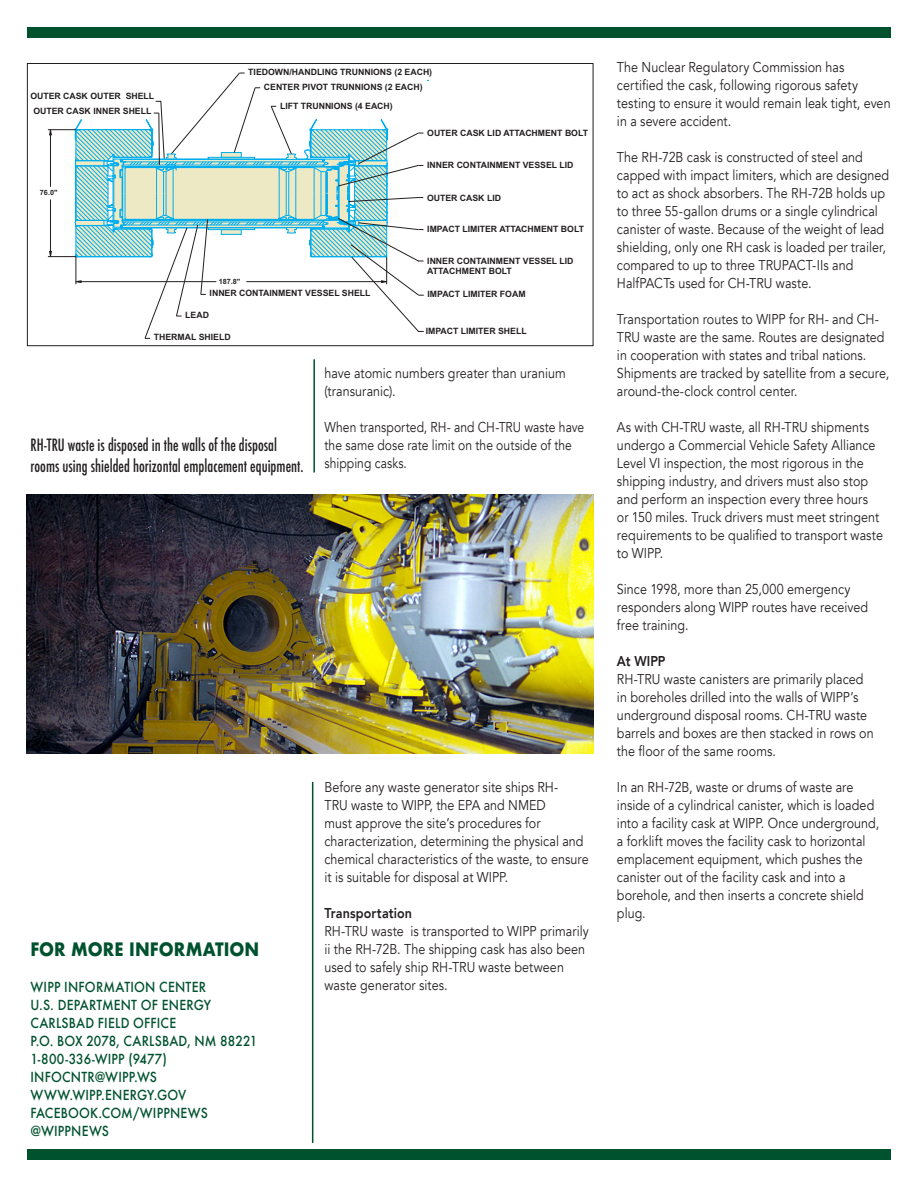
<style>
.page{position:relative;width:918px;height:1188px;background:#fff}
.page>*{position:absolute;margin:0;border:0;box-sizing:border-box;transform-origin:0 0}
.t1{font:700 18px "Futura";letter-spacing:.005em;color:#00522f;scale:.9 1}
.t2{font:500 condensed 16.5px/21px "Futura";color:#231f20;scale:.9 1}
.t3{font:14.25px/18px "Avenir";letter-spacing:.005em;color:#231f20;scale:.88 1}
.t4{font:14.25px/18px "Avenir";letter-spacing:.005em;color:#231f20;scale:.85 1}
.t5{font:800 14.25px "Avenir";letter-spacing:.01em;color:#231f20;scale:.88 1}
.t6{font:500 13.5px/18px "Futura";letter-spacing:.015em;color:#00522f;scale:.9 1}
.t7{font:700 8.7px/15.3px "Arial";color:#231f20}
.t8{font:700 7.2px "Arial";color:#231f20}
</style>
<div class="page">
<div style="left:27px;top:1149px;width:864px;height:11px;background:#00522f"></div>
<hr style="left:312px;top:782px;width:1px;height:361px;background:#00522f">
<div style="left:27px;top:27px;width:864px;height:11px;background:#00522f"></div>
<hr style="left:313px;top:359px;width:2px;height:114px;background:#00522f">
<svg style="left:48px;top:72px;width:381px;height:267px"></svg>
<div style="left:27px;top:63px;width:566px;height:283px;border:1px solid #231f20"></div>
<img style="left:27px;top:495px;width:566px;height:259px">
<p class="t7" style="left:264px;top:64px;width:170px;text-indent:-16px">TIEDOWN/HANDLING TRUNNIONS (2 EACH)<br>CENTER PIVOT TRUNNIONS (2 EACH)</p>
<p class="t7" style="left:427px;top:126px;width:162px">OUTER CASK LID ATTACHMENT BOLT</p>
<p class="t7" style="left:427px;top:157px;width:148px">INNER CONTAINMENT VESSEL LID</p>
<p class="t7" style="left:427px;top:190px;width:76px">OUTER CASK LID</p>
<p class="t7" style="left:427px;top:222px;width:158px">IMPACT LIMITER ATTACHMENT BOLT</p>
<p class="t7" style="left:427px;top:255px;width:148px;line-height:10.5px">INNER CONTAINMENT VESSEL LID<br>ATTACHMENT BOLT</p>
<p class="t7" style="left:428px;top:286px;width:100px">IMPACT LIMITER FOAM</p>
<p class="t7" style="left:426px;top:323px;width:102px">IMPACT LIMITER SHELL</p>
<p class="t7" style="left:30px;top:88px;width:125px">OUTER CASK OUTER SHELL</p>
<p class="t7" style="left:280px;top:98px;width:114px">LIFT TRUNNIONS (4 EACH)</p>
<p class="t7" style="left:33px;top:103px;width:120px">OUTER CASK INNER SHELL</p>
<p class="t8" style="left:40px;top:188px;width:19px">76.0"</p>
<p class="t8" style="left:219px;top:277px;width:23px">187.8"</p>
<p class="t7" style="left:210px;top:286px;width:162px">INNER CONTAINMENT VESSEL SHELL</p>
<p class="t7" style="left:185px;top:307px;width:25px">LEAD</p>
<p class="t7" style="left:154px;top:329px;width:78px">THERMAL SHIELD</p>
<p class="t2" style="left:30px;top:434px;width:305px">RH-TRU waste is disposed in the walls of the disposal rooms using shielded horizontal emplacement equipment.</p>
<p class="t3" style="left:324px;top:364px;width:276px">have atomic numbers greater than uranium (transuranic).</p>
<p class="t4" style="left:324px;top:418px;width:307px">When transported, RH- and CH-TRU waste have the same dose rate limit on the outside of the shipping casks.</p>
<p class="t1" style="left:30px;top:936px;width:256px">FOR MORE INFORMATION</p>
<p class="t6" style="left:30px;top:978px;width:254px">WIPP INFORMATION CENTER<br>U.S. DEPARTMENT OF ENERGY<br>CARLSBAD FIELD OFFICE<br>P.O. BOX 2078, CARLSBAD, NM 88221</p>
<p class="t6" style="left:30px;top:1050px;width:153px">1-800-336-WIPP (9477)</p>
<p class="t6" style="left:30px;top:1068px;width:142px">INFOCNTR@WIPP.WS</p>
<p class="t6" style="left:30px;top:1086px;width:175px">WWW.WIPP.ENERGY.GOV</p>
<p class="t6" style="left:30px;top:1104px;width:199px">FACEBOOK.COM/WIPPNEWS</p>
<p class="t6" style="left:30px;top:1122px;width:89px">@WIPPNEWS</p>
<p class="t3" style="left:324px;top:778px;width:302px">Before any waste generator site ships RH-<br>TRU waste to WIPP, the EPA and NMED<br>must approve the site’s procedures for characterization, determining the physical and chemical characteristics of the waste, to ensure it is suitable for disposal at WIPP.</p>
<p class="t5" style="left:324px;top:902px;width:101px">Transportation</p>
<p class="t3" style="left:324px;top:922px;width:302px">RH-TRU waste is transported to WIPP primarily ii the RH-72B. The shipping cask has also been used to safely ship RH-TRU waste between waste generator sites.</p>
<p class="t3" style="left:617px;top:58px;width:313px">The Nuclear Regulatory Commission has certified the cask, following rigorous safety testing to ensure it would remain leak tight, even in a severe accident.</p>
<p class="t3" style="left:617px;top:148px;width:311px">The RH-72B cask is constructed of steel and capped with impact limiters, which are designed to act as shock absorbers. The RH-72B holds up to three 55-gallon drums or a single cylindrical canister of waste. Because of the weight of lead shielding, only one RH cask is loaded per trailer, compared to up to three TRUPACT-IIs and HalfPACTs used for CH-TRU waste.</p>
<p class="t3" style="left:617px;top:310px;width:311px">Transportation routes to WIPP for RH- and CH-TRU waste are the same. Routes are designated in cooperation with states and tribal nations.<br>Shipments are tracked by satellite from a secure, around-the-clock control center.</p>
<p class="t3" style="left:617px;top:418px;width:304px">As with CH-TRU waste, all RH-TRU shipments undergo a Commercial Vehicle Safety Alliance Level VI inspection, the most rigorous in the shipping industry, and drivers must also stop and perform an inspection every three hours or 150 miles. Truck drivers must meet stringent requirements to be qualified to transport waste to WIPP.</p>
<p class="t3" style="left:617px;top:580px;width:287px">Since 1998, more than 25,000 emergency responders along WIPP routes have received free training.</p>
<p class="t5" style="left:617px;top:650px;width:57px">At WIPP</p>
<p class="t3" style="left:617px;top:670px;width:293px">RH-TRU waste canisters are primarily placed in boreholes drilled into the walls of WIPP’s underground disposal rooms. CH-TRU waste barrels and boxes are then stacked in rows on the floor of the same rooms.</p>
<p class="t3" style="left:617px;top:778px;width:300px">In an RH-72B, waste or drums of waste are inside of a cylindrical canister, which is loaded into a facility cask at WIPP. Once underground, a forklift moves the facility cask to horizontal emplacement equipment, which pushes the canister out of the facility cask and into a borehole, and then inserts a concrete shield plug.</p>
</div>
